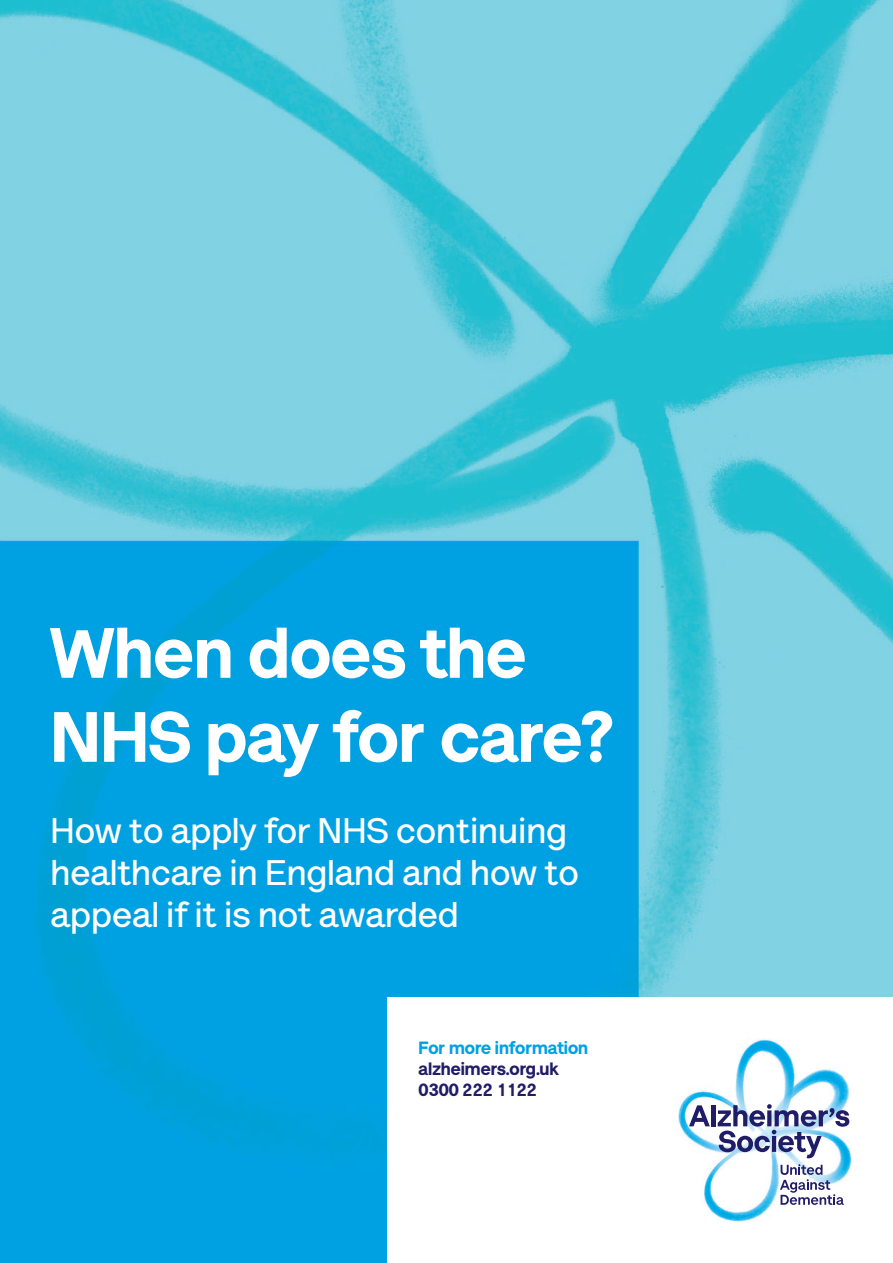
<style>
.page{position:relative;width:893px;height:1263px;background:#fff}
.page>*{position:absolute;margin:0;border:0;box-sizing:border-box;transform-origin:0 0}
.t1{font:900 72px/84px "AS Lettera Text";color:#fff}
.t2{font:700 36px/42px "AS Lettera Text";color:#fff}
.t3{font:900 18px/21px "AS Lettera Text";color:#211c67}
.t4{font:900 18px "AS Lettera Text";color:#00a1e4}
</style>
<div class="page">
<img style="left:0;top:0;width:893px;height:1263px">
<div style="left:387px;top:998px;width:506px;height:265px;background:#fff"></div>
<img style="left:678px;top:1039px;width:173px;height:183px">
<svg style="left:689px;top:1105px;width:21px;height:21px"></svg>
<hr style="left:711px;top:1105px;width:4px;height:21px;background:#211c67">
<svg style="left:718px;top:1104px;width:131px;height:54px"></svg>
<svg style="left:780px;top:1164px;width:64px;height:41px"></svg>
<h1 class="t1" style="left:51px;top:618px;width:564px">When does the<br>NHS pay for care?</h1>
<p class="t2" style="left:51px;top:813px;width:530px">How to apply for NHS continuing healthcare in England and how to appeal if it is not awarded</p>
<p class="t4" style="left:419px;top:1042px;width:171px">For more information</p>
<p class="t3" style="left:419px;top:1060px;width:142px">alzheimers.org.uk<br>0300 222 1122</p>
</div>
